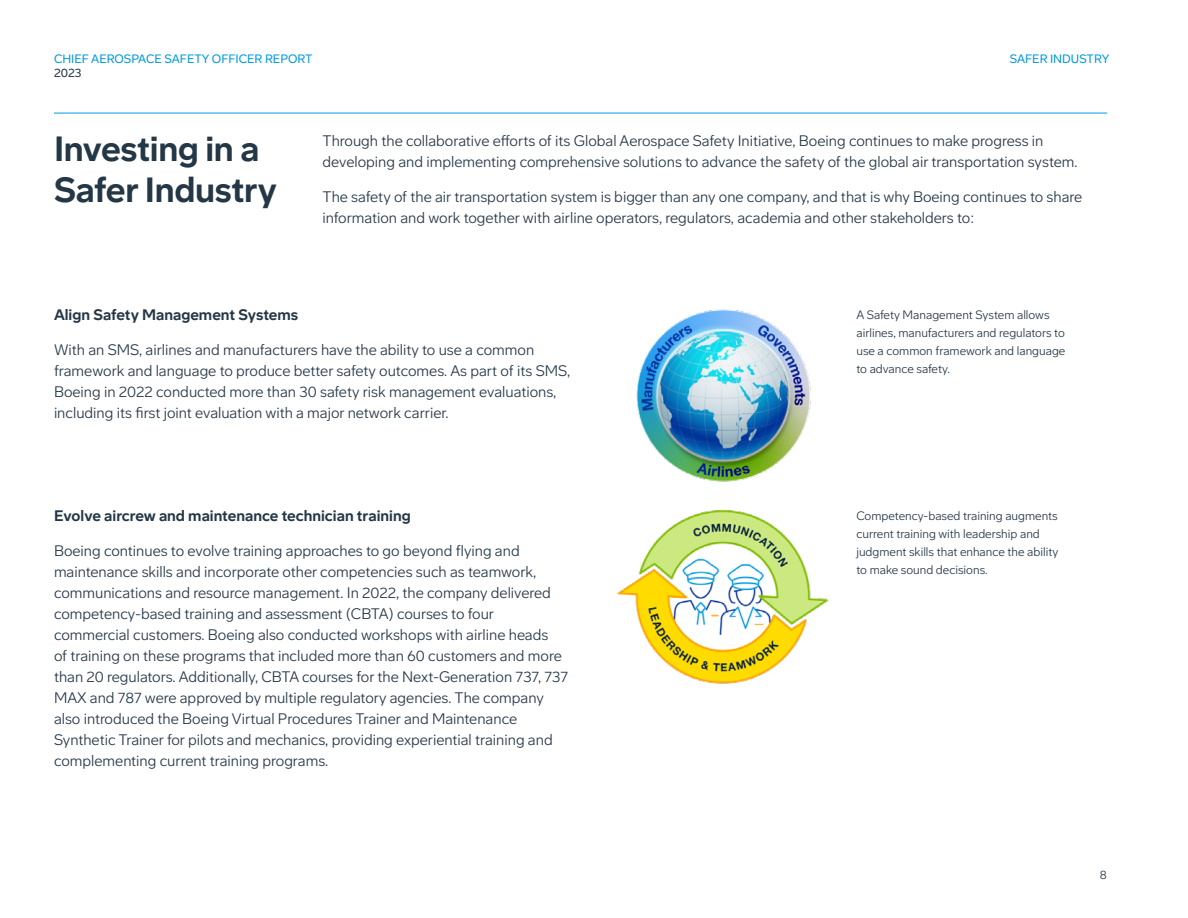
<style>
.page{position:relative;width:1188px;height:918px;background:#fff}
.page>*{position:absolute;margin:0;border:0;box-sizing:border-box;transform-origin:0 0}
.t1{font:700 34.5px/41.4px "Boeing Meso";letter-spacing:-.01em;color:#243746}
.t2{font:300 15px/21px "Boeing Meso";color:#243746}
.t3{font:700 15px "Boeing Meso";color:#243746}
.t4{font:300 12px/18px "Boeing Meso";color:#243746}
.t5{font:12px "Boeing Meso";color:#009ade}
.t6{font:12px "Boeing Meso";color:#243746}
</style>
<div class="page">
<hr style="left:54px;top:113px;width:1053px;height:1px;background:#009ade">
<img style="left:636px;top:309px;width:175px;height:173px">
<img style="left:617px;top:510px;width:212px;height:174px">
<p class="t5" style="left:54px;top:51px;width:260px">CHIEF AEROSPACE SAFETY OFFICER REPORT</p>
<p class="t6" style="left:54px;top:66px;width:29px">2023</p>
<p class="t5" style="left:1010px;top:52px;width:101px">SAFER INDUSTRY</p>
<h1 class="t1" style="left:54px;top:128px;width:225px">Investing in a<br>Safer Industry</h1>
<p class="t2" style="left:323px;top:130px;width:757px">Through the collaborative efforts of its Global Aerospace Safety Initiative, Boeing continues to make progress in developing and implementing comprehensive solutions to advance the safety of the global air transportation system.</p>
<p class="t2" style="left:323px;top:186px;width:761px">The safety of the air transportation system is bigger than any one company, and that is why Boeing continues to share information and work together with airline operators, regulators, academia and other stakeholders to:</p>
<p class="t3" style="left:54px;top:306px;width:246px">Align Safety Management Systems</p>
<p class="t2" style="left:54px;top:339px;width:518px">With an SMS, airlines and manufacturers have the ability to use a common framework and language to produce better safety outcomes. As part of its SMS, Boeing in 2022 conducted more than 30 safety risk management evaluations, including its first joint evaluation with a major network carrier.</p>
<p class="t3" style="left:54px;top:507px;width:358px">Evolve aircrew and maintenance technician training</p>
<p class="t2" style="left:54px;top:540px;width:516px">Boeing continues to evolve training approaches to go beyond flying and maintenance skills and incorporate other competencies such as teamwork, communications and resource management. In 2022, the company delivered competency-based training and assessment (CBTA) courses to four commercial customers. Boeing also conducted workshops with airline heads<br>of training on these programs that included more than 60 customers and more than 20 regulators. Additionally, CBTA courses for the Next-Generation 737, 737<br>MAX and 787 were approved by multiple regulatory agencies. The company also introduced the Boeing Virtual Procedures Trainer and Maintenance Synthetic Trainer for pilots and mechanics, providing experiential training and complementing current training programs.</p>
<p class="t4" style="left:856px;top:306px;width:210px">A Safety Management System allows airlines, manufacturers and regulators to use a common framework and language to advance safety.</p>
<p class="t4" style="left:856px;top:507px;width:203px">Competency-based training augments current training with leadership and judgment skills that enhance the ability to make sound decisions.</p>
<p class="t4" style="left:1100px;top:866px;width:9px">8</p>
</div>
